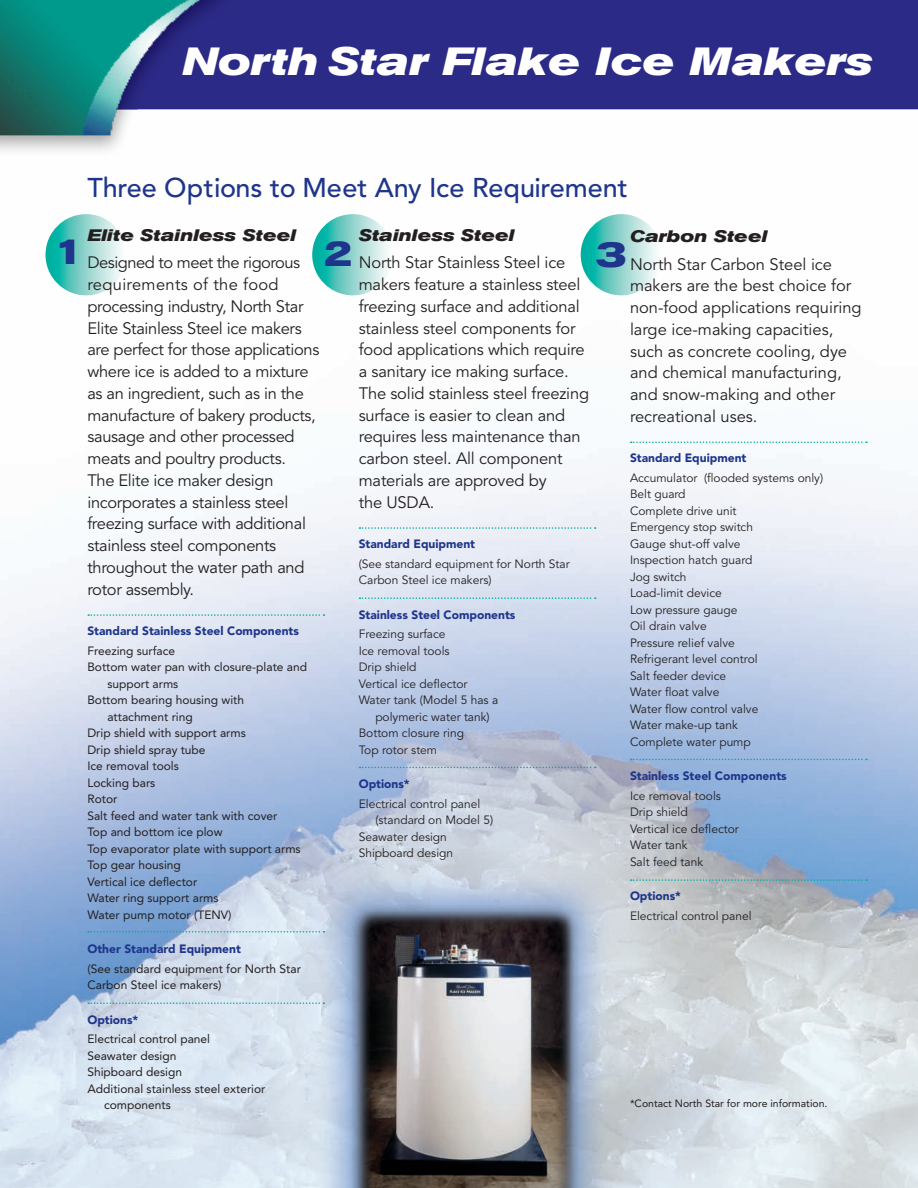
<style>
.page{position:relative;width:918px;height:1188px;background:#fff}
.page>*{position:absolute;margin:0;border:0;box-sizing:border-box;transform-origin:0 0}
.t1{font:italic 700 expanded 39px "Akzidenz Grotesk BE";color:#fff}
.t2{font:700 expanded 36px "Akzidenz Grotesk BE";color:#1e358b}
.t3{font:500 27px "Avenir";color:#1e358b}
.t4{font:16.5px/21.8px "Avenir";letter-spacing:-.01em;color:#231f20}
.t5{font:italic 700 expanded 16.5px "Akzidenz Grotesk BE";color:#231f20}
.t6{font:12px/16.5px "Avenir";color:#231f20}
.t7{font:12px/16.5px "Avenir";color:#231f20}
.t8{font:900 12px "Avenir";color:#1e358b}
.t9{font:10.5px "Avenir";color:#231f20}
</style>
<div class="page">
<img style="left:0;top:214px;width:918px;height:974px">
<img style="left:0;top:0;width:918px;height:151px">
<svg style="left:312px;top:214px;width:81px;height:81px;background:#86d4cd"></svg>
<svg style="left:581px;top:214px;width:81px;height:81px;background:#87d4cd"></svg>
<svg style="left:46px;top:214px;width:81px;height:81px;background:#87d4cd"></svg>
<svg style="left:631px;top:442px;width:236px;height:1px"></svg>
<svg style="left:631px;top:759px;width:236px;height:1px"></svg>
<svg style="left:631px;top:879px;width:236px;height:2px"></svg>
<svg style="left:359px;top:527px;width:237px;height:2px"></svg>
<svg style="left:359px;top:597px;width:237px;height:2px"></svg>
<svg style="left:359px;top:767px;width:237px;height:1px"></svg>
<svg style="left:88px;top:614px;width:236px;height:2px"></svg>
<svg style="left:88px;top:931px;width:236px;height:2px"></svg>
<svg style="left:88px;top:1002px;width:236px;height:2px"></svg>
<h1 class="t1" style="left:182px;top:37px;width:692px">North Star Flake Ice Makers</h1>
<h3 class="t3" style="left:87px;top:172px;width:542px">Three Options to Meet Any Ice Requirement</h3>
<p class="t5" style="left:87px;top:225px;width:210px">Elite Stainless Steel</p>
<p class="t4" style="left:87px;top:252px;width:233px">Designed to meet the rigorous requirements of the food processing industry, North Star<br>Elite Stainless Steel ice makers are perfect for those applications where ice is added to a mixture as an ingredient, such as in the manufacture of bakery products, sausage and other processed meats and poultry products.<br>The Elite ice maker design incorporates a stainless steel freezing surface with additional stainless steel components throughout the water path and rotor assembly.</p>
<p class="t8" style="left:87px;top:624px;width:213px">Standard Stainless Steel Components</p>
<p class="t7" style="left:87px;top:642px;width:89px">Freezing surface</p>
<p class="t7" style="left:87px;top:659px;width:221px">Bottom water pan with closure-plate and</p>
<p class="t7" style="left:107px;top:675px;width:73px">support arms</p>
<p class="t7" style="left:87px;top:692px;width:158px">Bottom bearing housing with</p>
<p class="t7" style="left:107px;top:708px;width:87px">attachment ring</p>
<p class="t7" style="left:87px;top:725px;width:160px">Drip shield with support arms</p>
<p class="t7" style="left:87px;top:741px;width:120px">Drip shield spray tube</p>
<p class="t7" style="left:87px;top:758px;width:93px">Ice removal tools</p>
<p class="t7" style="left:87px;top:774px;width:69px">Locking bars</p>
<p class="t7" style="left:87px;top:791px;width:31px">Rotor</p>
<p class="t7" style="left:87px;top:807px;width:191px">Salt feed and water tank with cover</p>
<p class="t7" style="left:87px;top:824px;width:137px">Top and bottom ice plow</p>
<p class="t7" style="left:87px;top:840px;width:215px">Top evaporator plate with support arms</p>
<p class="t7" style="left:87px;top:857px;width:95px">Top gear housing</p>
<p class="t7" style="left:87px;top:873px;width:111px">Vertical ice deflector</p>
<p class="t7" style="left:87px;top:890px;width:133px">Water ring support arms</p>
<p class="t7" style="left:87px;top:906px;width:146px">Water pump motor (TENV)</p>
<p class="t8" style="left:87px;top:942px;width:155px">Other Standard Equipment</p>
<p class="t7" style="left:87px;top:960px;width:215px">(See standard equipment for North Star<br>Carbon Steel ice makers)</p>
<p class="t8" style="left:87px;top:1012px;width:53px">Options*</p>
<p class="t7" style="left:87px;top:1031px;width:124px">Electrical control panel</p>
<p class="t7" style="left:87px;top:1047px;width:90px">Seawater design</p>
<p class="t7" style="left:87px;top:1064px;width:96px">Shipboard design</p>
<p class="t7" style="left:87px;top:1080px;width:180px">Additional stainless steel exterior</p>
<p class="t7" style="left:104px;top:1097px;width:68px">components</p>
<p class="t5" style="left:359px;top:225px;width:158px">Stainless Steel</p>
<p class="t4" style="left:359px;top:252px;width:232px">North Star Stainless Steel ice makers feature a stainless steel freezing surface and additional stainless steel components for food applications which require a sanitary ice making surface.<br>The solid stainless steel freezing surface is easier to clean and requires less maintenance than carbon steel. All component materials are approved by<br>the USDA.</p>
<p class="t8" style="left:359px;top:537px;width:118px">Standard Equipment</p>
<p class="t6" style="left:359px;top:556px;width:213px">(See standard equipment for North Star<br>Carbon Steel ice makers)</p>
<p class="t8" style="left:359px;top:607px;width:158px">Stainless Steel Components</p>
<p class="t6" style="left:359px;top:626px;width:88px">Freezing surface</p>
<p class="t6" style="left:359px;top:643px;width:92px">Ice removal tools</p>
<p class="t6" style="left:359px;top:659px;width:59px">Drip shield</p>
<p class="t6" style="left:359px;top:676px;width:110px">Vertical ice deflector</p>
<p class="t6" style="left:359px;top:692px;width:141px">Water tank (Model 5 has a</p>
<p class="t6" style="left:375px;top:709px;width:116px">polymeric water tank)</p>
<p class="t6" style="left:359px;top:725px;width:107px">Bottom closure ring</p>
<p class="t6" style="left:359px;top:742px;width:80px">Top rotor stem</p>
<p class="t8" style="left:359px;top:777px;width:53px">Options*</p>
<p class="t6" style="left:359px;top:796px;width:123px">Electrical control panel</p>
<p class="t6" style="left:375px;top:812px;width:119px">(standard on Model 5)</p>
<p class="t6" style="left:359px;top:829px;width:90px">Seawater design</p>
<p class="t6" style="left:359px;top:845px;width:96px">Shipboard design</p>
<p class="t5" style="left:630px;top:226px;width:139px">Carbon Steel</p>
<p class="t4" style="left:630px;top:253px;width:233px">North Star Carbon Steel ice makers are the best choice for non-food applications requiring large ice-making capacities, such as concrete cooling, dye and chemical manufacturing, and snow-making and other recreational uses.</p>
<p class="t8" style="left:630px;top:451px;width:118px">Standard Equipment</p>
<p class="t6" style="left:630px;top:470px;width:195px">Accumulator (flooded systems only)<br>Belt guard<br>Complete drive unit<br>Emergency stop switch<br>Gauge shut-off valve<br>Inspection hatch guard<br>Jog switch<br>Load-limit device<br>Low pressure gauge<br>Oil drain valve<br>Pressure relief valve<br>Refrigerant level control<br>Salt feeder device<br>Water float valve<br>Water flow control valve<br>Water make-up tank<br>Complete water pump</p>
<p class="t8" style="left:630px;top:769px;width:158px">Stainless Steel Components</p>
<p class="t6" style="left:630px;top:788px;width:110px">Ice removal tools<br>Drip shield<br>Vertical ice deflector<br>Water tank<br>Salt feed tank</p>
<p class="t8" style="left:630px;top:889px;width:53px">Options*</p>
<p class="t6" style="left:630px;top:908px;width:123px">Electrical control panel</p>
<h2 class="t2" style="left:54px;top:231px;width:32px">1</h2>
<h2 class="t2" style="left:323px;top:232px;width:32px">2</h2>
<h2 class="t2" style="left:597px;top:234px;width:32px">3</h2>
<p class="t9" style="left:630px;top:1098px;width:199px">*Contact North Star for more information.</p>
</div>
